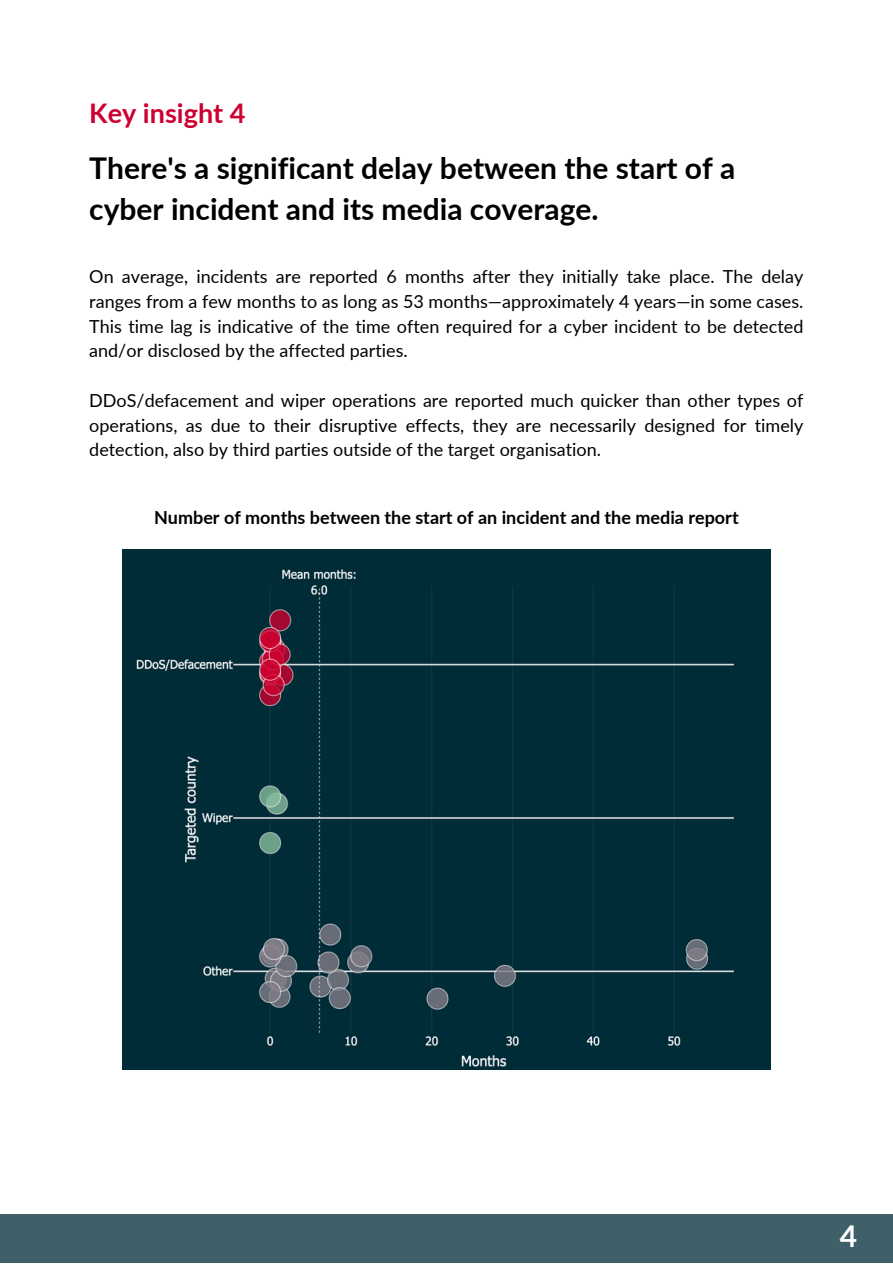
<style>
.page{position:relative;width:893px;height:1264px;background:#fff}
.page>*{position:absolute;margin:0;border:0;box-sizing:border-box;transform-origin:0 0}
.t1{font:700 30px/41.5px "Lato";color:#000}
.t2{font:700 30px "Lato";color:#fff}
.t3{font:700 27px "Lato";color:#cc0130}
.t4{font:18px/24.8px "Lato";color:#000;text-align:justify}
.t5{font:700 18px "Lato";color:#000}
</style>
<div class="page">
<img style="left:122px;top:550px;width:648px;height:519px">
<div style="left:0;top:1214px;width:892px;height:48px;background:#406069"></div>
<p class="t3" style="left:89px;top:96px;width:158px">Key insight 4</p>
<p class="t1" style="left:89px;top:146px;width:647px">There's a significant delay between the start of a cyber incident and its media coverage.</p>
<p class="t4" style="left:89px;top:264px;width:715px">On average, incidents are reported 6 months after they initially take place. The delay ranges from a few months to as long as 53 months—approximately 4 years—in some cases.<br>This time lag is indicative of the time often required for a cyber incident to be detected and/or disclosed by the affected parties.</p>
<p class="t4" style="left:89px;top:387px;width:715px">DDoS/defacement and wiper operations are reported much quicker than other types of operations, as due to their disruptive effects, they are necessarily designed for timely detection, also by third parties outside of the target organisation.</p>
<p class="t5" style="left:154px;top:506px;width:586px">Number of months between the start of an incident and the media report</p>
<p class="t2" style="left:839px;top:1217px;width:19px">4</p>
</div>
